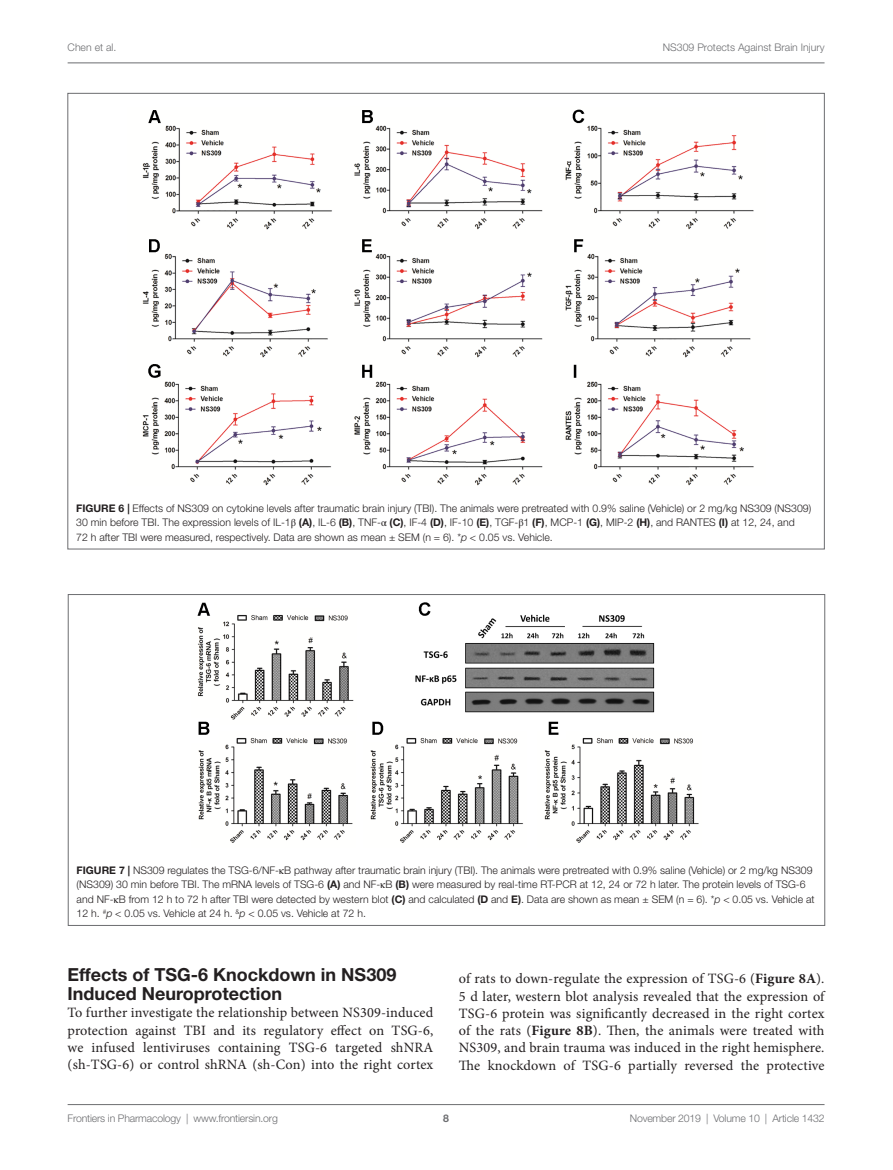
<style>
.page{position:relative;width:893px;height:1170px;background:#fff}
.page>*{position:absolute;margin:0;border:0;box-sizing:border-box;transform-origin:0 0}
._2{font:700 18px/18.8px "Helvetica Neue LT Std";color:#231f20}
.T1{font:14.25px/17.2px "Minion Pro MTC";letter-spacing:.01em;color:#231f20;text-align:justify}
.FC{font:300 10.5px/14.2px "Helvetica Neue LT Std";color:#231f20}
.t1{font:300 10.5px "Helvetica Neue LT Std";letter-spacing:-.015em;color:#6c6d70}
.t2{font:700 10.5px "Helvetica Neue LT Std";color:#6c6d70}
.s1{font-weight:700}
.s2{font-style:italic}
.s3{font-family:"Minion Pro";font-weight:700}
</style>
<div class="page">
<hr style="left:68px;top:63px;width:756px;height:1px;background:#6c6d70">
<hr style="left:68px;top:1104px;width:756px;height:1px;background:#6c6d70">
<img style="left:142px;top:109px;width:612px;height:376px">
<img style="left:197px;top:603px;width:502px;height:240px">
<p class="t1" style="left:68px;top:41px;width:50px">Chen et al.</p>
<p class="t1" style="left:663px;top:41px;width:163px">NS309 Protects Against Brain Injury</p>
<p class="FC" style="left:76px;top:501px;width:736px"><span class="s1">FIGURE 6 |</span> Effects of NS309 on cytokine levels after traumatic brain injury (TBI). The animals were pretreated with 0.9% saline (Vehicle) or 2 mg/kg NS309 (NS309)<br>30 min before TBI. The expression levels of IL-1β <span class="s1">(A)</span>, IL-6 <span class="s1">(B)</span>, TNF-α <span class="s1">(C)</span>, IF-4 <span class="s1">(D)</span>, IF-10 <span class="s1">(E)</span>, TGF-β1 <span class="s1">(F)</span>, MCP-1 <span class="s1">(G)</span>, MIP-2 <span class="s1">(H)</span>, and RANTES <span class="s1">(I)</span> at 12, 24, and<br>72 h after TBI were measured, respectively. Data are shown as mean ± SEM (n = 6). *<span class="s2">p</span> &lt; 0.05 vs. Vehicle.</p>
<p class="FC" style="left:77px;top:863px;width:740px"><span class="s1">FIGURE 7 |</span> NS309 regulates the TSG-6/NF-κB pathway after traumatic brain injury (TBI). The animals were pretreated with 0.9% saline (Vehicle) or 2 mg/kg NS309 (NS309) 30 min before TBI. The mRNA levels of TSG-6 <span class="s1">(A)</span> and NF-κB <span class="s1">(B)</span> were measured by real-time RT-PCR at 12, 24 or 72 h later. The protein levels of TSG-6 and NF-κB from 12 h to 72 h after TBI were detected by western blot <span class="s1">(C)</span> and calculated <span class="s1">(D</span> and <span class="s1">E)</span>. Data are shown as mean ± SEM (n = 6). *<span class="s2">p</span> &lt; 0.05 vs. Vehicle at 12 h. <sup>#</sup><span class="s2">p</span> &lt; 0.05 vs. Vehicle at 24 h. <sup>&amp;</sup><span class="s2">p</span> &lt; 0.05 vs. Vehicle at 72 h.</p>
<p class="_2" style="left:68px;top:966px;width:330px">Effects of TSG-6 Knockdown in NS309<br>Induced Neuroprotection</p>
<p class="T1" style="left:68px;top:1004px;width:367px">To further investigate the relationship between NS309-induced protection against TBI and its regulatory effect on TSG-6, we infused lentiviruses containing TSG-6 targeted shNRA (sh-TSG-6) or control shRNA (sh-Con) into the right cortex</p>
<p class="T1" style="left:459px;top:970px;width:367px">of rats to down-regulate the expression of TSG-6 (<span class="s3">Figure 8A</span>).<br>5 d later, western blot analysis revealed that the expression of TSG-6 protein was significantly decreased in the right cortex of the rats (<span class="s3">Figure 8B</span>). Then, the animals were treated with NS309, and brain trauma was induced in the right hemisphere.<br>The knockdown of TSG-6 partially reversed the protective</p>
<p class="t1" style="left:68px;top:1111px;width:212px">Frontiers in Pharmacology | www.frontiersin.org</p>
<p class="t1" style="left:630px;top:1111px;width:196px">November 2019 | Volume 10 | Article 1432</p>
<p class="t2" style="left:443px;top:1111px;width:7px">8</p>
</div>
